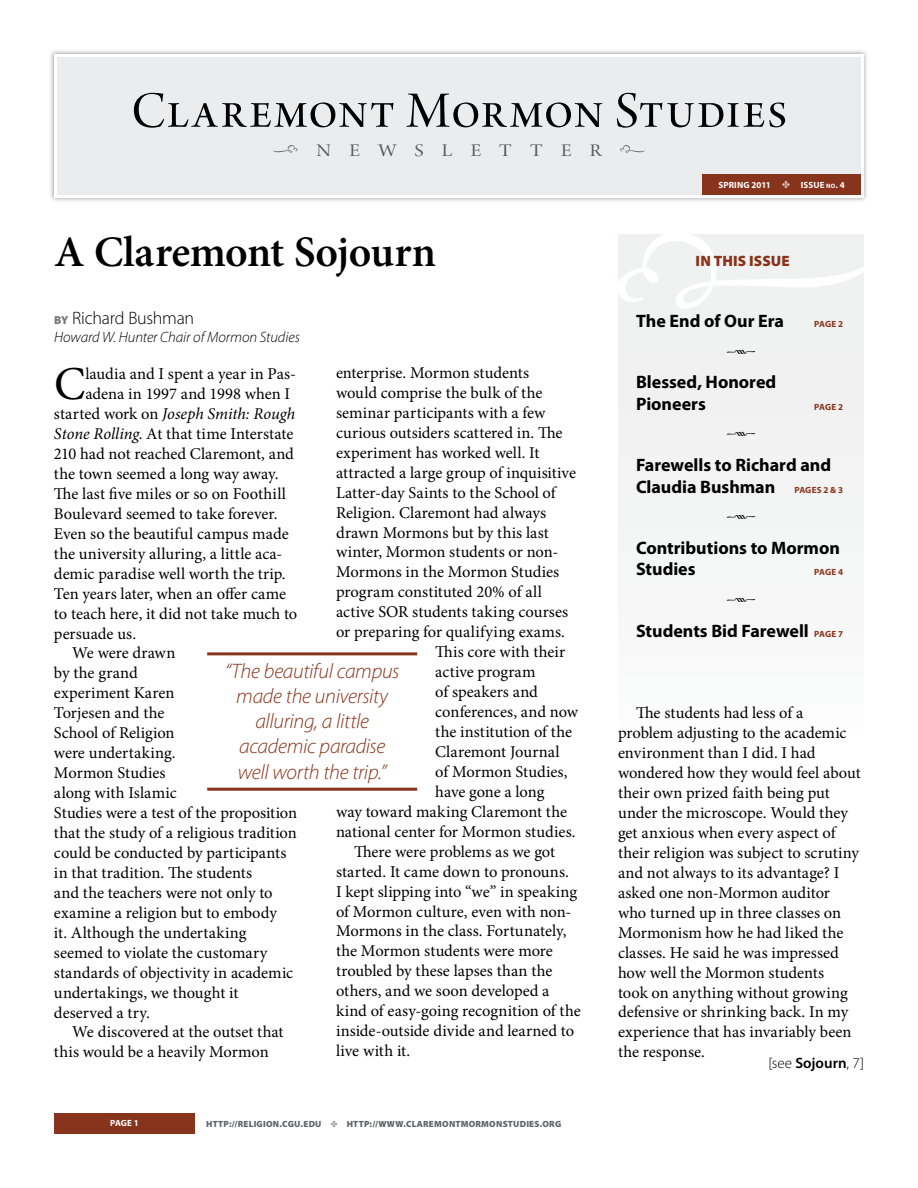
<style>
.page{position:relative;width:918px;height:1188px;background:#fff}
.page>*{position:absolute;margin:0;border:0;box-sizing:border-box;transform-origin:0 0}
.t1{font:54px "Arno Pro Display";letter-spacing:.05em;color:#000}
.t2{font:47.25px "Minion Pro";color:#000}
.t3{font:600 43.5px "Minion Pro";letter-spacing:-.01em;color:#000}
.t4{font:italic 300 21px/25.2px "Myriad Pro";letter-spacing:-.015em;color:#88331b;text-align:center}
.t5{font:18.9px "Arno Pro Display";letter-spacing:.98em;color:#58595b;scale:1.11 1}
.t6{font:700 18px/21.6px "Myriad Pro";color:#000}
.t7{font:300 18px "Myriad Pro";letter-spacing:-.015em;color:#000}
.t8{font:18px "Type Embellishments One Let Plain";color:#000}
.t9{font:16.5px/20px "Minion Pro";letter-spacing:-.01em;color:#000}
.t10{font:italic 16.5px "Minion Pro";letter-spacing:-.005em;color:#000}
.t11{font:italic 300 15px "Myriad Pro";letter-spacing:-.005em;color:#000}
.t12{font:300 15px "Myriad Pro";color:#000}
.t13{font:900 15px "Myriad Pro";letter-spacing:.01em;color:#88331b}
.t14{font:900 9px "Myriad Pro";letter-spacing:.025em;color:#636467}
.t15{font:700 9px "Myriad Pro";letter-spacing:.02em;color:#fff}
.t16{font:700 9px "Myriad Pro";letter-spacing:-.005em;color:#88331b}
.s1{font-family:"Type Embellishments One Let Plain";font-size:21px}
.s2{font-family:"Type Embellishments One Let Plain";font-weight:400;font-size:10.5px}
.s3{font-size:6.3px}
.s4{font-style:inherit}
.s5{font-weight:900;font-size:11.55px;color:#757779}
.s6{font-style:normal}
.s7{font-style:italic}
.s8{font-family:"Type Embellishments One Let Plain";font-weight:400}
.s9{font-size:9px;color:#88331b}
.s10{font-weight:600}
</style>
<div class="page">
<div style="left:618px;top:234px;width:246px;height:511px;background:#f3f3f3"></div>
<div style="left:49px;top:49px;width:825px;height:160px;background:#000;opacity:.4"></div>
<div style="left:54px;top:54px;width:810px;height:144px;background:#ebeced;border:3px solid #fff"></div>
<div style="left:702px;top:174px;width:159px;height:21px;background:#88331b"></div>
<div style="left:54px;top:1113px;width:141px;height:21px;background:#88331b"></div>
<hr style="left:207px;top:652px;width:210px;height:3px;background:#88331b">
<hr style="left:207px;top:788px;width:210px;height:3px;background:#88331b">
<h1 class="t1" style="left:131px;top:81px;width:657px">Claremont Mormon Studies</h1>
<p class="t5" style="left:272px;top:141px;width:339px"><span class="s1">j</span>newsletter<span class="s1">i</span></p>
<p class="t15" style="left:718px;top:179px;width:128px">Spring 2011 <span class="s2">t</span> Issue <span class="s3">no</span><span class="s4">.</span> 4</p>
<h3 class="t3" style="left:54px;top:222px;width:384px">A Claremont Sojourn</h3>
<p class="t7" style="left:54px;top:307px;width:142px"><span class="s5">by</span> Richard Bushman</p>
<p class="t11" style="left:54px;top:328px;width:247px">Howard W. Hunter Chair of Mormon Studies</p>
<h2 class="t2" style="left:54px;top:352px;width:33px">C</h2>
<p class="t9" style="left:85px;top:364px;width:212px">laudia and I spent a year in Pas-</p>
<p class="t9" style="left:336px;top:363px;width:195px">enterprise. Mormon students</p>
<p class="t9" style="left:336px;top:383px;width:208px">would comprise the bulk of the</p>
<p class="t9" style="left:336px;top:403px;width:211px">seminar participants with a few</p>
<p class="t9" style="left:336px;top:423px;width:228px">curious outsiders scattered in. The</p>
<p class="t9" style="left:336px;top:443px;width:205px">experiment has worked well. It</p>
<p class="t9" style="left:336px;top:463px;width:242px">attracted a large group of inquisitive</p>
<p class="t9" style="left:336px;top:482px;width:223px">Latter-day Saints to the School of</p>
<p class="t9" style="left:336px;top:502px;width:212px">Religion. Claremont had always</p>
<p class="t9" style="left:336px;top:522px;width:214px">drawn Mormons but by this last</p>
<p class="t9" style="left:336px;top:542px;width:224px">winter, Mormon students or non-</p>
<p class="t9" style="left:336px;top:562px;width:225px">Mormons in the Mormon Studies</p>
<p class="t9" style="left:336px;top:582px;width:207px">program constituted 20% of all</p>
<p class="t9" style="left:336px;top:602px;width:234px">active SOR students taking courses</p>
<p class="t9" style="left:336px;top:622px;width:230px">or preparing for qualifying exams.</p>
<p class="t9" style="left:435px;top:642px;width:132px">This core with their</p>
<p class="t9" style="left:435px;top:662px;width:102px">active program</p>
<p class="t9" style="left:435px;top:682px;width:104px">of speakers and</p>
<p class="t9" style="left:435px;top:702px;width:145px">conferences, and now</p>
<p class="t9" style="left:435px;top:722px;width:138px">the institution of the</p>
<p class="t9" style="left:435px;top:742px;width:126px">Claremont Journal</p>
<p class="t9" style="left:435px;top:762px;width:134px">of Mormon Studies,</p>
<p class="t9" style="left:435px;top:782px;width:111px">have gone a long</p>
<p class="t9" style="left:336px;top:802px;width:233px">way toward making Claremont the</p>
<p class="t9" style="left:336px;top:822px;width:241px">national center for Mormon studies.</p>
<p class="t9" style="left:354px;top:842px;width:203px">There were problems as we got</p>
<p class="t9" style="left:336px;top:861px;width:234px">started. It came down to pronouns.</p>
<p class="t9" style="left:336px;top:881px;width:243px">I kept slipping into “we” in speaking</p>
<p class="t9" style="left:336px;top:901px;width:237px">of Mormon culture, even with non-</p>
<p class="t9" style="left:336px;top:921px;width:232px">Mormons in the class. Fortunately,</p>
<p class="t9" style="left:336px;top:941px;width:218px">the Mormon students were more</p>
<p class="t9" style="left:336px;top:961px;width:218px">troubled by these lapses than the</p>
<p class="t9" style="left:336px;top:981px;width:215px">others, and we soon developed a</p>
<p class="t9" style="left:336px;top:1001px;width:246px">kind of easy-going recognition of the</p>
<p class="t9" style="left:336px;top:1021px;width:240px">inside-outside divide and learned to</p>
<p class="t9" style="left:336px;top:1041px;width:76px">live with it.</p>
<p class="t9" style="left:85px;top:384px;width:206px">adena in 1997 and 1998 when I</p>
<p class="t10" style="left:54px;top:403px;width:243px"><span class="s6">started work on</span> Joseph Smith: Rough</p>
<p class="t9" style="left:54px;top:424px;width:241px"><span class="s7">Stone Rolling</span>. At that time Interstate</p>
<p class="t9" style="left:54px;top:444px;width:241px">210 had not reached Claremont, and</p>
<p class="t9" style="left:54px;top:464px;width:226px">the town seemed a long way away.</p>
<p class="t9" style="left:54px;top:484px;width:234px">The last five miles or so on Foothill</p>
<p class="t9" style="left:54px;top:504px;width:225px">Boulevard seemed to take forever.</p>
<p class="t9" style="left:54px;top:524px;width:236px">Even so the beautiful campus made</p>
<p class="t9" style="left:54px;top:544px;width:230px">the university alluring, a little aca-</p>
<p class="t9" style="left:54px;top:564px;width:233px">demic paradise well worth the trip.</p>
<p class="t9" style="left:54px;top:583px;width:234px">Ten years later, when an offer came</p>
<p class="t9" style="left:54px;top:603px;width:245px">to teach here, it did not take much to</p>
<p class="t9" style="left:54px;top:623px;width:84px">persuade us.</p>
<p class="t9" style="left:72px;top:643px;width:105px">We were drawn</p>
<p class="t9" style="left:54px;top:663px;width:85px">by the grand</p>
<p class="t9" style="left:54px;top:683px;width:122px">experiment Karen</p>
<p class="t9" style="left:54px;top:703px;width:112px">Torjesen and the</p>
<p class="t9" style="left:54px;top:723px;width:122px">School of Religion</p>
<p class="t9" style="left:54px;top:743px;width:123px">were undertaking.</p>
<p class="t9" style="left:54px;top:763px;width:113px">Mormon Studies</p>
<p class="t9" style="left:54px;top:783px;width:124px">along with Islamic</p>
<p class="t9" style="left:54px;top:803px;width:245px">Studies were a test of the proposition</p>
<p class="t9" style="left:54px;top:823px;width:244px">that the study of a religious tradition</p>
<p class="t9" style="left:54px;top:843px;width:234px">could be conducted by participants</p>
<p class="t9" style="left:54px;top:863px;width:200px">in that tradition. The students</p>
<p class="t9" style="left:54px;top:883px;width:220px">and the teachers were not only to</p>
<p class="t9" style="left:54px;top:903px;width:225px">examine a religion but to embody</p>
<p class="t9" style="left:54px;top:923px;width:194px">it. Although the undertaking</p>
<p class="t9" style="left:54px;top:943px;width:215px">seemed to violate the customary</p>
<p class="t9" style="left:54px;top:962px;width:241px">standards of objectivity in academic</p>
<p class="t9" style="left:54px;top:982px;width:186px">undertakings, we thought it</p>
<p class="t9" style="left:54px;top:1002px;width:98px">deserved a try.</p>
<p class="t9" style="left:72px;top:1022px;width:213px">We discovered at the outset that</p>
<p class="t9" style="left:54px;top:1042px;width:216px">this would be a heavily Mormon</p>
<p class="t4" style="left:225px;top:658px;width:176px">“The beautiful campus made the university alluring, a little academic paradise well worth the trip.”</p>
<p class="t15" style="left:110px;top:1117px;width:30px">Page 1</p>
<p class="t14" style="left:206px;top:1118px;width:113px">HTTP://RELIGION.CGU.EDU</p>
<p class="t14" style="left:331px;top:1118px;width:232px"><span class="s8">t</span> HTTP://WWW.CLAREMONTMORMONSTUDIES.ORG</p>
<p class="t13" style="left:696px;top:251px;width:96px">IN THIS ISSUE</p>
<p class="t6" style="left:636px;top:310px;width:149px">The End of Our Era</p>
<p class="t16" style="left:814px;top:318px;width:30px">page 2</p>
<p class="t8" style="left:726px;top:344px;width:31px">k</p>
<p class="t6" style="left:636px;top:371px;width:142px">Blessed, Honored<br>Pioneers</p>
<p class="t16" style="left:814px;top:401px;width:30px">page 2</p>
<p class="t8" style="left:726px;top:427px;width:31px">k</p>
<p class="t6" style="left:636px;top:454px;width:209px">Farewells to Richard and<br>Claudia Bushman <span class="s9">pages 2 &amp; 3</span></p>
<p class="t8" style="left:726px;top:510px;width:31px">k</p>
<p class="t6" style="left:636px;top:536px;width:205px">Contributions to Mormon<br>Studies</p>
<p class="t16" style="left:814px;top:566px;width:30px">page 4</p>
<p class="t8" style="left:726px;top:593px;width:31px">k</p>
<p class="t6" style="left:636px;top:619px;width:209px">Students Bid Farewell <span class="s9">page 7</span></p>
<p class="t9" style="left:618px;top:703px;width:244px;text-indent:18px">The students had less of a problem adjusting to the academic environment than I did. I had wondered how they would feel about their own prized faith being put under the microscope. Would they get anxious when every aspect of their religion was subject to scrutiny and not always to its advantage? I asked one non-Mormon auditor who turned up in three classes on<br>Mormonism how he had liked the classes. He said he was impressed how well the Mormon students<br>took on anything without growing defensive or shrinking back. In my experience that has invariably been the response.</p>
<p class="t12" style="left:768px;top:1054px;width:97px">[see <span class="s10">Sojourn</span>, 7]</p>
</div>
